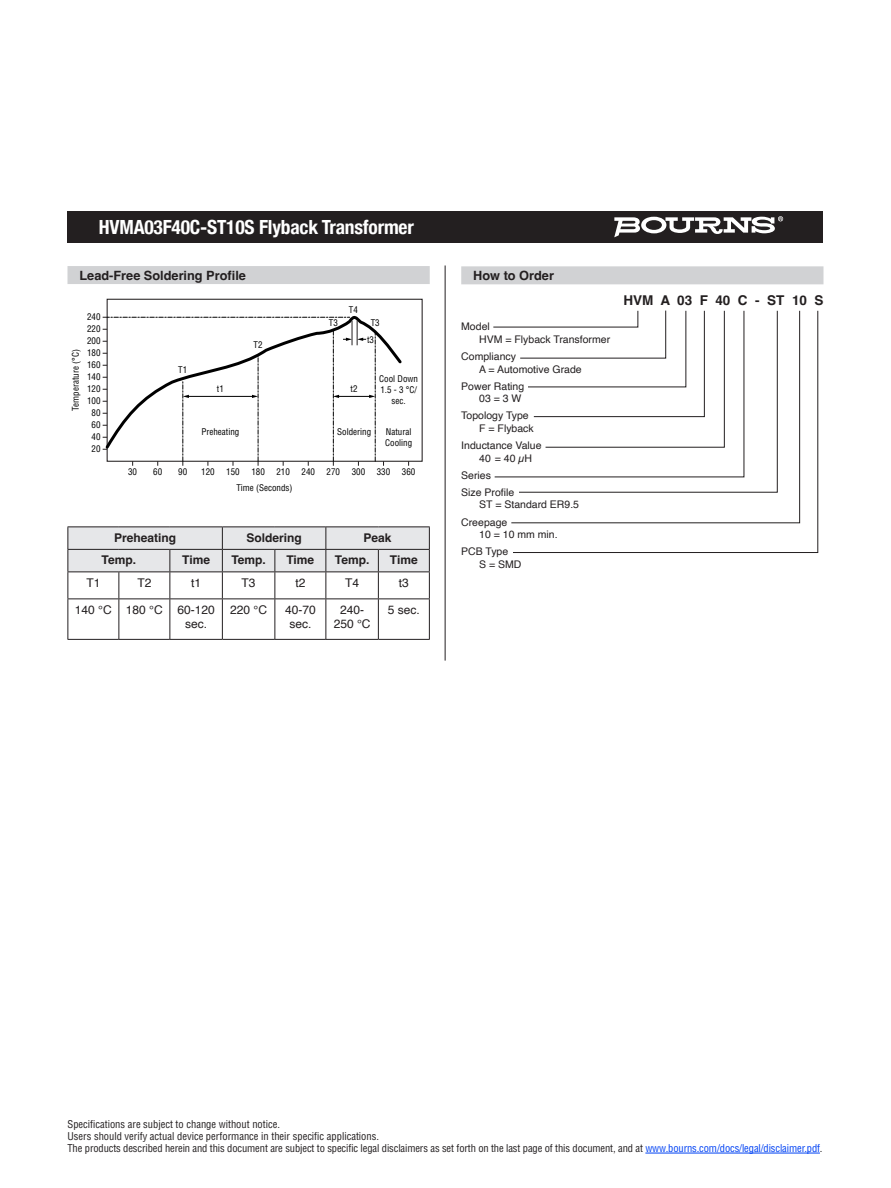
<style>
.page{position:relative;width:891px;height:1188px;background:#fff}
.page>*{position:absolute;margin:0;border:0;box-sizing:border-box;transform-origin:0 0}
.t1{font:700 condensed 19.5px "Helvetica Neue";letter-spacing:-.01em;color:#fff}
.t2{font:700 13.5px "Helvetica";color:#231f20}
.t3{font:700 12.75px "Helvetica";color:#231f20}
.t4{font:12px/14.4px "Helvetica";color:#231f20;text-align:center}
.t5{font:700 12px "Helvetica";color:#231f20}
.t6{font:condensed 10.5px/12px "Helvetica LT Std";letter-spacing:-.01em;color:#231f20}
.t7{font:10.5px/12.6px "Helvetica";color:#231f20}
.t8{font:condensed 9px/12px "Helvetica LT Std";color:#000;text-align:center}
.s1{color:#0042f4}
</style>
<div class="page">
<div style="left:68px;top:212px;width:756px;height:31px;background:#231f20"></div>
<svg style="left:614px;top:216px;width:169px;height:21px"></svg>
<div style="left:68px;top:266px;width:362px;height:18px;background:#d1d2d4"></div>
<hr style="left:445px;top:266px;width:1px;height:395px;background:#231f20">
<div style="left:461px;top:266px;width:363px;height:18px;background:#d1d2d4"></div>
<svg style="left:512px;top:310px;width:307px;height:243px"></svg>
<svg style="left:103px;top:315px;width:306px;height:151px"></svg>
<hr style="left:68px;top:526px;width:51px;height:1px;background:#231f20">
<hr style="left:119px;top:526px;width:51px;height:1px;background:#231f20">
<hr style="left:170px;top:526px;width:52px;height:1px;background:#231f20">
<hr style="left:222px;top:526px;width:53px;height:1px;background:#231f20">
<hr style="left:275px;top:526px;width:51px;height:1px;background:#231f20">
<hr style="left:326px;top:526px;width:52px;height:1px;background:#231f20">
<hr style="left:378px;top:526px;width:52px;height:1px;background:#231f20">
<svg style="left:68px;top:527px;width:362px;height:71px"></svg>
<hr style="left:68px;top:598px;width:51px;height:1px;background:#231f20">
<hr style="left:68px;top:599px;width:1px;height:40px;background:#231f20">
<hr style="left:119px;top:598px;width:51px;height:1px;background:#231f20">
<hr style="left:118px;top:599px;width:1px;height:40px;background:#231f20">
<hr style="left:170px;top:598px;width:52px;height:1px;background:#231f20">
<hr style="left:170px;top:599px;width:1px;height:40px;background:#231f20">
<hr style="left:222px;top:598px;width:53px;height:1px;background:#231f20">
<hr style="left:222px;top:599px;width:1px;height:40px;background:#231f20">
<hr style="left:275px;top:598px;width:51px;height:1px;background:#231f20">
<hr style="left:274px;top:599px;width:1px;height:40px;background:#231f20">
<hr style="left:326px;top:598px;width:52px;height:1px;background:#231f20">
<hr style="left:326px;top:599px;width:1px;height:40px;background:#231f20">
<hr style="left:378px;top:598px;width:52px;height:1px;background:#231f20">
<hr style="left:378px;top:599px;width:1px;height:40px;background:#231f20">
<hr style="left:429px;top:599px;width:1px;height:40px;background:#231f20">
<hr style="left:68px;top:639px;width:51px;height:1px;background:#231f20">
<hr style="left:119px;top:639px;width:51px;height:1px;background:#231f20">
<hr style="left:170px;top:639px;width:52px;height:1px;background:#231f20">
<hr style="left:222px;top:639px;width:53px;height:1px;background:#231f20">
<hr style="left:275px;top:639px;width:51px;height:1px;background:#231f20">
<hr style="left:326px;top:639px;width:52px;height:1px;background:#231f20">
<hr style="left:378px;top:639px;width:52px;height:1px;background:#231f20">
<hr style="left:645px;top:1153px;width:175px;height:1px;background:#0042f4">
<h1 class="t1" style="left:99px;top:211px;width:316px">HVMA03F40C-ST10S Flyback Transformer</h1>
<p class="t3" style="left:80px;top:267px;width:168px">Lead-Free Soldering Profile</p>
<p class="t3" style="left:473px;top:268px;width:82px">How to Order</p>
<p class="t8" style="left:87px;top:311px;width:15px">240<br>220<br>200<br>180<br>160<br>140<br>120<br>100<br>80<br>60<br>40<br>20</p>
<p class="t8" style="left:70px;top:411px;width:63px;rotate:-90deg">Temperature (°C)</p>
<p class="t8" style="left:128px;top:465px;width:10px">30</p>
<p class="t8" style="left:178px;top:363px;width:10px">T1</p>
<p class="t8" style="left:254px;top:338px;width:10px">T2</p>
<p class="t8" style="left:349px;top:304px;width:10px">T4</p>
<p class="t8" style="left:329px;top:316px;width:10px">T3</p>
<p class="t8" style="left:367px;top:314px;width:14px;line-height:17px;text-align:left;text-indent:4px">T3 t3</p>
<p class="t8" style="left:217px;top:383px;width:9px">t1</p>
<p class="t8" style="left:351px;top:383px;width:9px">t2</p>
<p class="t8" style="left:379px;top:374px;width:40px;line-height:10.8px">Cool Down<br>1.5 - 3 °C/ sec.</p>
<p class="t8" style="left:201px;top:426px;width:39px">Preheating</p>
<p class="t8" style="left:337px;top:426px;width:35px">Soldering</p>
<p class="t8" style="left:385px;top:427px;width:28px;line-height:10.8px;text-align:left">Natural<br>Cooling</p>
<p class="t8" style="left:153px;top:465px;width:10px">60</p>
<p class="t8" style="left:178px;top:465px;width:10px">90</p>
<p class="t8" style="left:201px;top:465px;width:15px">120</p>
<p class="t8" style="left:226px;top:465px;width:15px">150</p>
<p class="t8" style="left:251px;top:465px;width:15px">180</p>
<p class="t8" style="left:276px;top:465px;width:15px">210</p>
<p class="t8" style="left:302px;top:465px;width:15px">240</p>
<p class="t8" style="left:327px;top:465px;width:15px">270</p>
<p class="t8" style="left:352px;top:465px;width:15px">300</p>
<p class="t8" style="left:377px;top:465px;width:15px">330</p>
<p class="t8" style="left:402px;top:465px;width:15px">360</p>
<p class="t8" style="left:236px;top:482px;width:58px">Time (Seconds)</p>
<p class="t5" style="left:114px;top:530px;width:64px">Preheating</p>
<p class="t5" style="left:246px;top:530px;width:57px">Soldering</p>
<p class="t5" style="left:364px;top:530px;width:30px">Peak</p>
<p class="t5" style="left:102px;top:553px;width:36px">Temp.</p>
<p class="t5" style="left:182px;top:553px;width:29px">Time</p>
<p class="t5" style="left:231px;top:553px;width:36px">Temp.</p>
<p class="t5" style="left:286px;top:553px;width:29px">Time</p>
<p class="t5" style="left:335px;top:553px;width:36px">Temp.</p>
<p class="t5" style="left:390px;top:553px;width:29px">Time</p>
<p class="t4" style="left:86px;top:576px;width:16px">T1</p>
<p class="t4" style="left:137px;top:576px;width:16px">T2</p>
<p class="t4" style="left:191px;top:576px;width:12px">t1</p>
<p class="t4" style="left:242px;top:576px;width:16px">T3</p>
<p class="t4" style="left:295px;top:576px;width:12px">t2</p>
<p class="t4" style="left:345px;top:576px;width:16px">T4</p>
<p class="t4" style="left:399px;top:576px;width:12px">t3</p>
<p class="t4" style="left:185px;top:603px;width:31px;text-align:left;text-indent:-110px">140 °C 180 °C 60-120 sec.</p>
<p class="t4" style="left:230px;top:603px;width:38px">220 °C</p>
<p class="t4" style="left:285px;top:603px;width:32px">40-70 sec.</p>
<p class="t4" style="left:334px;top:603px;width:38px">240-<br>250 °C</p>
<p class="t4" style="left:388px;top:603px;width:31px">5 sec.</p>
<p class="t7" style="left:479px;top:321px;width:132px;text-indent:-18px">Model<br>HVM = Flyback Transformer</p>
<p class="t7" style="left:479px;top:350px;width:104px;text-indent:-18px">Compliancy<br>A = Automotive Grade</p>
<p class="t7" style="left:461px;top:380px;width:65px;text-align:right">Power Rating<br>03 = 3 W</p>
<p class="t7" style="left:479px;top:410px;width:56px;text-indent:-18px">Topology Type<br>F = Flyback</p>
<p class="t7" style="left:479px;top:439px;width:64px;text-indent:-18px">Inductance Value<br>40 = 40 µH</p>
<p class="t7" style="left:461px;top:467px;width:55px;line-height:17.1px">Series<br>Size Profile</p>
<p class="t7" style="left:461px;top:497px;width:119px;line-height:17.1px;text-indent:18px">ST = Standard ER9. 5<br>Creepage</p>
<p class="t7" style="left:461px;top:526px;width:96px;line-height:17.1px;text-indent:18px">10 = 10 mm min.<br>PCB Type</p>
<p class="t7" style="left:479px;top:558px;width:44px">S = SMD</p>
<p class="t2" style="left:623px;top:292px;width:202px">HVM A 03 F 40 C - ST 10 S</p>
<p class="t6" style="left:68px;top:1118px;width:757px">Specifications are subject to change without notice.<br>Users should verify actual device performance in their specific applications.<br>The products described herein and this document are subject to specific legal disclaimers as set forth on the last page of this document, and at <span class="s1">www.bourns.com/docs/legal/disclaimer.pdf</span>.</p>
</div>
